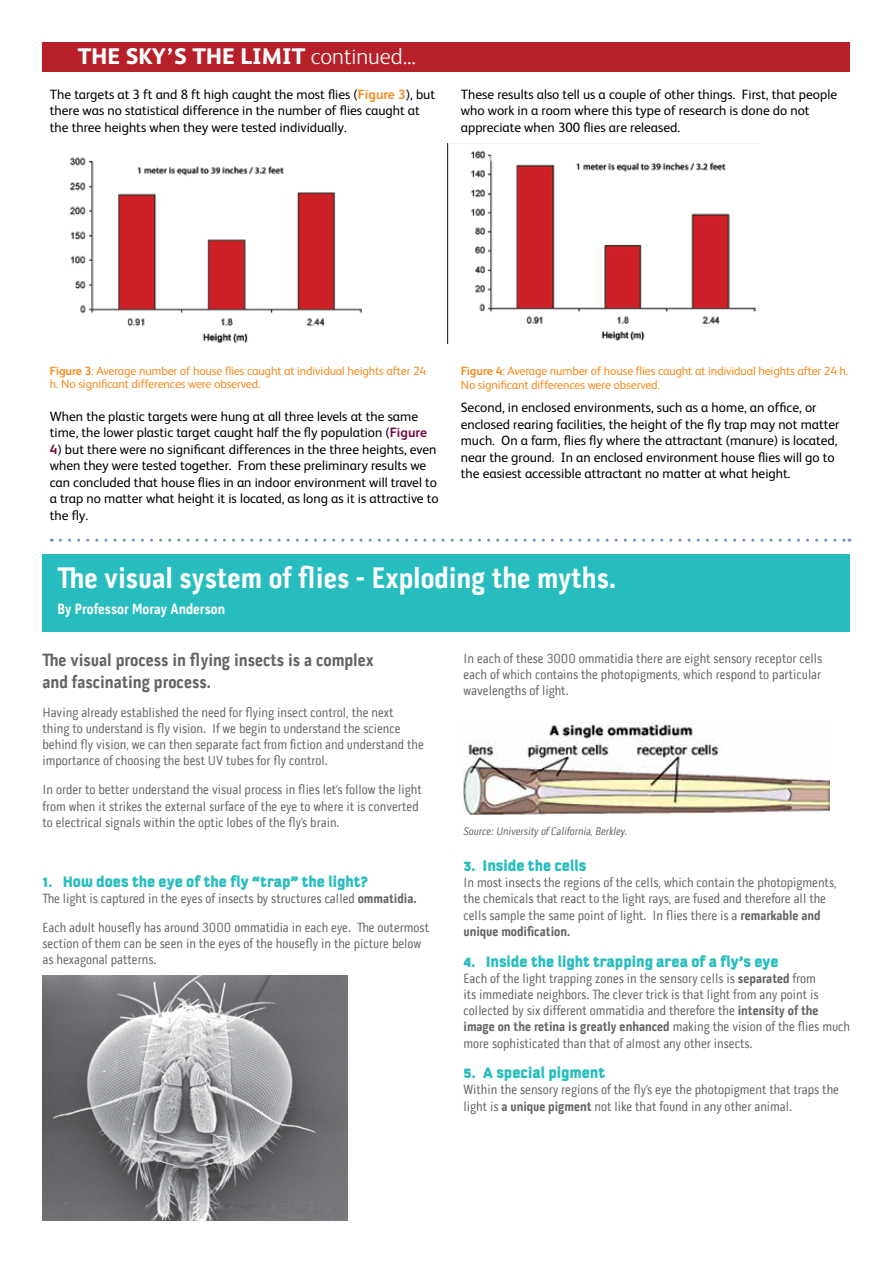
<style>
.page{position:relative;width:893px;height:1263px;background:#fff}
.page>*{position:absolute;margin:0;border:0;box-sizing:border-box;transform-origin:0 0}
.t1{font:700 30px "Pill Gothic 300 mg";color:#fff}
.t2{font:800 22.65px "FS Albert";color:#fff}
.t3{font:700 18px/21.6px "Pill Gothic 300 mg";color:#636466}
.t4{font:900 16.5px "Kautiva";color:#27bdbe}
.t5{font:700 15px "Pill Gothic 300 mg";color:#fff}
.t6{font:13.5px/16.2px "Pill Gothic 300 mg";color:#636466}
.t7{font:13.5px/16.5px "FS Albert";color:#000}
.t8{font:12px/13.5px "FS Albert";letter-spacing:-.01em;color:#f68b1f}
.t9{font:italic 11.25px "Pill Gothic 300 mg";color:#636466}
.s1{font-weight:300}
.s2{font-weight:700;color:#f68b1f}
.s3{font-weight:700}
.s4{font-weight:700;color:#7a0843}
</style>
<div class="page">
<div style="left:43px;top:554px;width:807px;height:77px;background:#27bdbe"></div>
<img style="left:69px;top:157px;width:293px;height:187px">
<img style="left:447px;top:144px;width:309px;height:200px">
<div style="left:43px;top:43px;width:807px;height:29px;background:#b72029"></div>
<svg style="left:60px;top:539px;width:790px;height:3px"></svg>
<img style="left:43px;top:976px;width:305px;height:244px">
<img style="left:463px;top:723px;width:366px;height:91px">
<h2 class="t2" style="left:78px;top:43px;width:339px">THE SKy’S THE LIMIT <span class="s1">continued...</span></h2>
<p class="t7" style="left:50px;top:86px;width:387px">The targets at 3 ft and 8 ft high caught the most flies (<span class="s2">Figure 3</span>), but there was no statistical difference in the number of flies caught at the three heights when they were tested individually.</p>
<p class="t7" style="left:461px;top:86px;width:378px">These results also tell us a couple of other things. First, that people who work in a room where this type of research is done do not appreciate when 300 flies are released.</p>
<p class="t8" style="left:50px;top:364px;width:378px"><span class="s3">Figure 3</span>: Average number of house flies caught at individual heights after 24 h. No significant differences were observed.</p>
<p class="t8" style="left:461px;top:365px;width:389px"><span class="s3">Figure 4</span>: Average number of house flies caught at individual heights after 24 h.<br>No significant differences were observed.</p>
<p class="t7" style="left:50px;top:408px;width:379px">When the plastic targets were hung at all three levels at the same time, the lower plastic target caught half the fly population (<span class="s4">Figure</span></p>
<p class="t7" style="left:50px;top:441px;width:390px"><span class="s4">4</span>) but there were no significant differences in the three heights, even when they were tested together. From these preliminary results we can concluded that house flies in an indoor environment will travel to a trap no matter what height it is located, as long as it is attractive to the fly.</p>
<p class="t7" style="left:461px;top:399px;width:380px">Second, in enclosed environments, such as a home, an office, or enclosed rearing facilities, the height of the fly trap may not matter much. On a farm, flies fly where the attractant (manure) is located, near the ground. In an enclosed environment house flies will go to the easiest accessible attractant no matter at what height.</p>
<h1 class="t1" style="left:58px;top:559px;width:560px">The visual system of flies - Exploding the myths.</h1>
<p class="t5" style="left:58px;top:600px;width:169px">By Professor Moray Anderson</p>
<h3 class="t3" style="left:43px;top:649px;width:333px">The visual process in flying insects is a complex and fascinating process.</h3>
<p class="t6" style="left:43px;top:704px;width:383px">Having already established the need for flying insect control, the next<br>thing to understand is fly vision. If we begin to understand the science behind fly vision, we can then separate fact from fiction and understand the importance of choosing the best UV tubes for fly control.</p>
<p class="t6" style="left:43px;top:782px;width:381px">In order to better understand the visual process in flies let’s follow the light from when it strikes the external surface of the eye to where it is converted to electrical signals within the optic lobes of the fly’s brain.</p>
<p class="t4" style="left:43px;top:872px;width:327px">1. How does the eye of the fly “trap” the light?</p>
<p class="t6" style="left:43px;top:884px;width:388px;line-height:29px">The light is captured in the eyes of insects by structures called <span class="s3">ommatidia.<br></span>Each adult housefly has around 3000 ommatidia in each eye. The outermost</p>
<p class="t6" style="left:43px;top:935px;width:380px">section of them can be seen in the eyes of the housefly in the picture below as hexagonal patterns.</p>
<p class="t6" style="left:463px;top:650px;width:360px;text-align:justify">In each of these 3000 ommatidia there are eight sensory receptor cells each of which contains the photopigments, which respond to particular wavelengths of light.</p>
<p class="t9" style="left:463px;top:825px;width:165px">Source: University of California, Berkley.</p>
<p class="t4" style="left:463px;top:856px;width:124px">3. Inside the cells</p>
<p class="t6" style="left:463px;top:874px;width:375px">In most insects the regions of the cells, which contain the photopigments, the chemicals that react to the light rays, are fused and therefore all the cells sample the same point of light. In flies there is a <span class="s3">remarkable and unique modification.</span></p>
<p class="t4" style="left:463px;top:952px;width:317px">4. Inside the light trapping area of a fly’s eye</p>
<p class="t6" style="left:463px;top:970px;width:388px">Each of the light trapping zones in the sensory cells is <span class="s3">separated</span> from<br>its immediate neighbors. The clever trick is that light from any point is collected by six different ommatidia and therefore the <span class="s3">intensity of the image on the retina is greatly enhanced</span> making the vision of the flies much more sophisticated than that of almost any other insects.</p>
<p class="t4" style="left:463px;top:1063px;width:143px">5. A special pigment</p>
<p class="t6" style="left:463px;top:1082px;width:377px">Within the sensory regions of the fly’s eye the photopigment that traps the light is <span class="s3">a unique pigment</span> not like that found in any other animal.</p>
</div>
